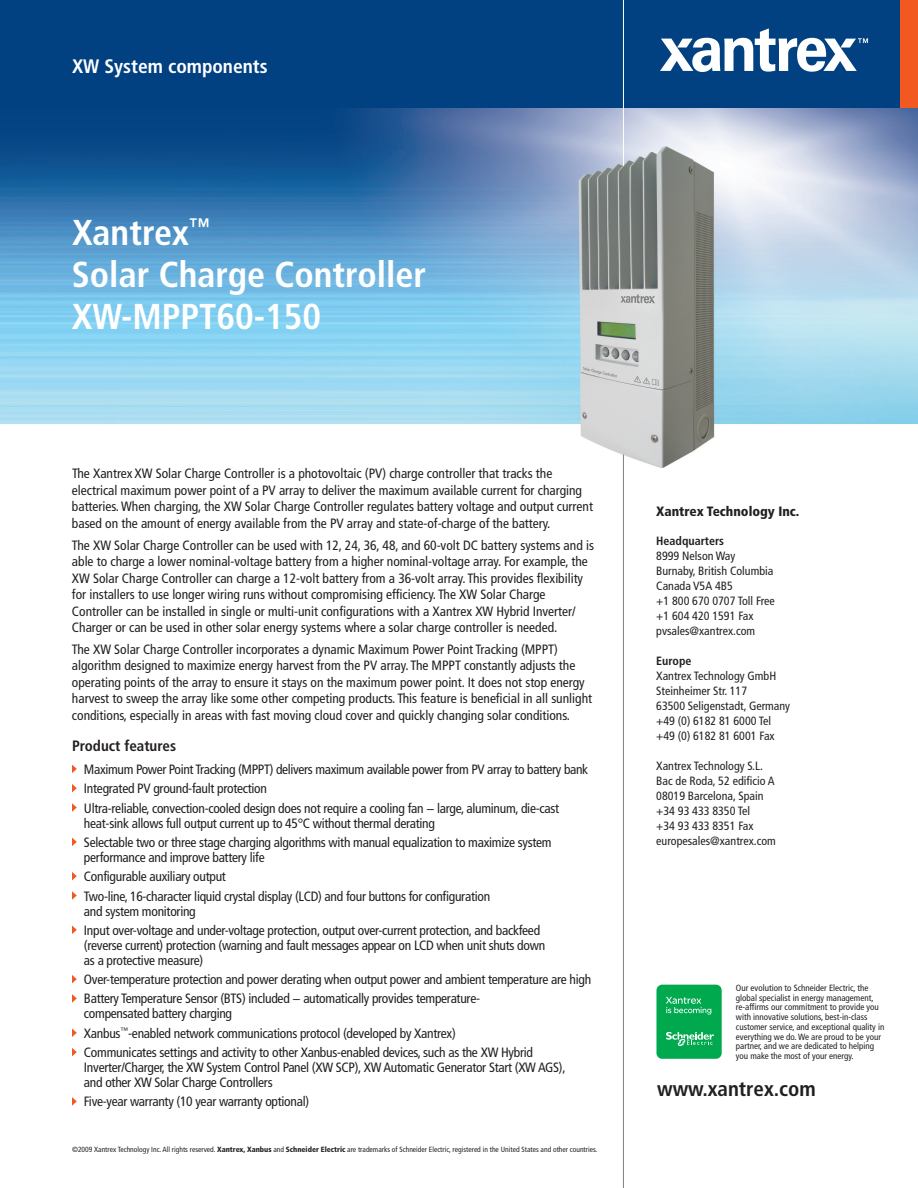
<style>
.page{position:relative;width:918px;height:1188px;background:#fff}
.page>*{position:absolute;margin:0;border:0;box-sizing:border-box;transform-origin:0 0}
.t1{font:700 condensed 36px/42px "Frutiger";color:#fff}
.t2{font:700 condensed 21px "Frutiger";color:#231f20}
.t3{font:700 condensed 19.5px "Frutiger";color:#fff}
.t4{font:700 condensed 15px "Frutiger";color:#231f20}
.t5{font:condensed 13.5px/16.5px "Frutiger";color:#231f20}
.t6{font:condensed 13.5px/19.4px "Frutiger";letter-spacing:-.02em;color:#231f20}
.t7{font:900 condensed 13.5px "Frutiger";color:#231f20}
.t8{font:condensed 12px/15px "Frutiger";color:#231f20}
.t9{font:700 condensed 12px "Frutiger";color:#231f20}
.t10{font:condensed 9px/9.8px "Frutiger";color:#231f20}
.t11{font:condensed 7.5px "Frutiger";color:#231f20}
.s1{font-weight:900}
</style>
<div class="page">
<div style="left:0;top:0;width:918px;height:108px;background:#014081"></div>
<img style="left:0;top:108px;width:918px;height:360px">
<div style="left:900px;top:0;width:18px;height:108px;background:#f15921"></div>
<svg style="left:660px;top:28px;width:208px;height:44px"></svg>
<div style="left:656px;top:985px;width:66px;height:74px;background:#00a94e;border-radius:6px"></div>
<svg style="left:666px;top:997px;width:45px;height:18px"></svg>
<svg style="left:666px;top:1032px;width:48px;height:14px"></svg>
<svg style="left:72px;top:765px;width:5px;height:8px"></svg>
<svg style="left:72px;top:784px;width:5px;height:8px"></svg>
<svg style="left:72px;top:803px;width:5px;height:9px"></svg>
<svg style="left:72px;top:838px;width:5px;height:8px"></svg>
<svg style="left:72px;top:872px;width:5px;height:8px"></svg>
<svg style="left:72px;top:891px;width:5px;height:9px"></svg>
<svg style="left:72px;top:926px;width:5px;height:8px"></svg>
<svg style="left:72px;top:975px;width:5px;height:8px"></svg>
<svg style="left:72px;top:994px;width:5px;height:9px"></svg>
<svg style="left:72px;top:1029px;width:5px;height:8px"></svg>
<svg style="left:72px;top:1048px;width:5px;height:8px"></svg>
<svg style="left:72px;top:1097px;width:5px;height:9px"></svg>
<hr style="left:623px;top:0;width:1px;height:166px;background:#fff">
<hr style="left:623px;top:455px;width:1px;height:733px;background:#808285">
<h3 class="t3" style="left:72px;top:55px;width:197px">XW System components</h3>
<h1 class="t1" style="left:72px;top:211px;width:356px">Xantrex<sup>™<br></sup>Solar Charge Controller<br>XW-MPPT60-150</h1>
<p class="t5" style="left:72px;top:465px;width:523px">The Xantrex XW Solar Charge Controller is a photovoltaic (PV) charge controller that tracks the electrical maximum power point of a PV array to deliver the maximum available current for charging batteries. When charging, the XW Solar Charge Controller regulates battery voltage and output current based on the amount of energy available from the PV array and state-of-charge of the battery.</p>
<p class="t5" style="left:72px;top:537px;width:524px">The XW Solar Charge Controller can be used with 12, 24, 36, 48, and 60-volt DC battery systems and is able to charge a lower nominal-voltage battery from a higher nominal-voltage array. For example, the XW Solar Charge Controller can charge a 12-volt battery from a 36-volt array. This provides flexibility for installers to use longer wiring runs without compromising efficiency. The XW Solar Charge Controller can be installed in single or multi-unit configurations with a Xantrex XW Hybrid Inverter/ Charger or can be used in other solar energy systems where a solar charge controller is needed.</p>
<p class="t5" style="left:72px;top:641px;width:522px">The XW Solar Charge Controller incorporates a dynamic Maximum Power Point Tracking (MPPT) algorithm designed to maximize energy harvest from the PV array. The MPPT constantly adjusts the operating points of the array to ensure it stays on the maximum power point. It does not stop energy harvest to sweep the array like some other competing products. This feature is beneficial in all sunlight conditions, especially in areas with fast moving cloud cover and quickly changing solar conditions.</p>
<p class="t4" style="left:72px;top:737px;width:106px">Product features</p>
<p class="t6" style="left:84px;top:760px;width:506px">Maximum Power Point Tracking (MPPT) delivers maximum available power from PV array to battery bank<br>Integrated PV ground-fault protection<br>Ultra-reliable, convection-cooled design does not require a cooling fan − large, aluminum, die-cast</p>
<p class="t6" style="left:84px;top:813px;width:469px">heat-sink allows full output current up to 45°C without thermal derating<br>Selectable two or three stage charging algorithms with manual equalization to maximize system</p>
<p class="t6" style="left:84px;top:848px;width:408px">performance and improve battery life<br>Configurable auxiliary output<br>Two-line, 16-character liquid crystal display (LCD) and four buttons for configuration</p>
<p class="t6" style="left:84px;top:901px;width:458px">and system monitoring<br>Input over-voltage and under-voltage protection, output over-current protection, and backfeed</p>
<p class="t6" style="left:84px;top:938px;width:463px;line-height:15px">(reverse current) protection (warning and fault messages appear on LCD when unit shuts down as a protective measure)</p>
<p class="t6" style="left:84px;top:970px;width:509px">Over-temperature protection and power derating when output power and ambient temperature are high<br>Battery Temperature Sensor (BTS) included − automatically provides temperature-</p>
<p class="t6" style="left:84px;top:1004px;width:450px">compensated battery charging<br>Xanbus<sup>™</sup>-enabled network communications protocol (developed by Xantrex)<br>Communicates settings and activity to other Xanbus-enabled devices, such as the XW Hybrid</p>
<p class="t6" style="left:84px;top:1060px;width:483px;line-height:15px">Inverter/Charger, the XW System Control Panel (XW SCP), XW Automatic Generator Start (XW AGS), and other XW Solar Charge Controllers</p>
<p class="t6" style="left:84px;top:1092px;width:227px">Five-year warranty (10 year warranty optional)</p>
<p class="t11" style="left:72px;top:1145px;width:527px">©2009 Xantrex Technology Inc. All rights reserved. <span class="s1">Xantrex, Xanbus</span> and <span class="s1">Schneider Electric</span> are trademarks of Schneider Electric, registered in the United States and other countries.</p>
<p class="t7" style="left:656px;top:503px;width:145px">Xantrex Technology Inc.</p>
<p class="t9" style="left:656px;top:534px;width:69px">Headquarters</p>
<p class="t8" style="left:656px;top:549px;width:120px">8999 Nelson Way<br>Burnaby, British Columbia<br>Canada V5A 4B5<br>+1 800 670 0707 Toll Free +1 604 420 1591 Fax pvsales@xantrex.com</p>
<p class="t9" style="left:656px;top:654px;width:37px">Europe</p>
<p class="t8" style="left:656px;top:669px;width:135px">Xantrex Technology GmbH<br>Steinheimer Str. 117<br>63500 Seligenstadt, Germany +49 (0) 6182 81 6000 Tel +49 (0) 6182 81 6001 Fax</p>
<p class="t8" style="left:656px;top:759px;width:121px">Xantrex Technology S.L.<br>Bac de Roda, 52 edificio A<br>08019 Barcelona, Spain +34 93 433 8350 Tel<br>+34 93 433 8351 Fax europesales@xantrex.com</p>
<p class="t10" style="left:736px;top:983px;width:150px">Our evolution to Schneider Electric, the global specialist in energy management, re-affirms our commitment to provide you with innovative solutions, best-in-class customer service, and exceptional quality in everything we do. We are proud to be your partner, and we are dedicated to helping you make the most of your energy.</p>
<h2 class="t2" style="left:657px;top:1076px;width:160px">www.xantrex.com</h2>
</div>
